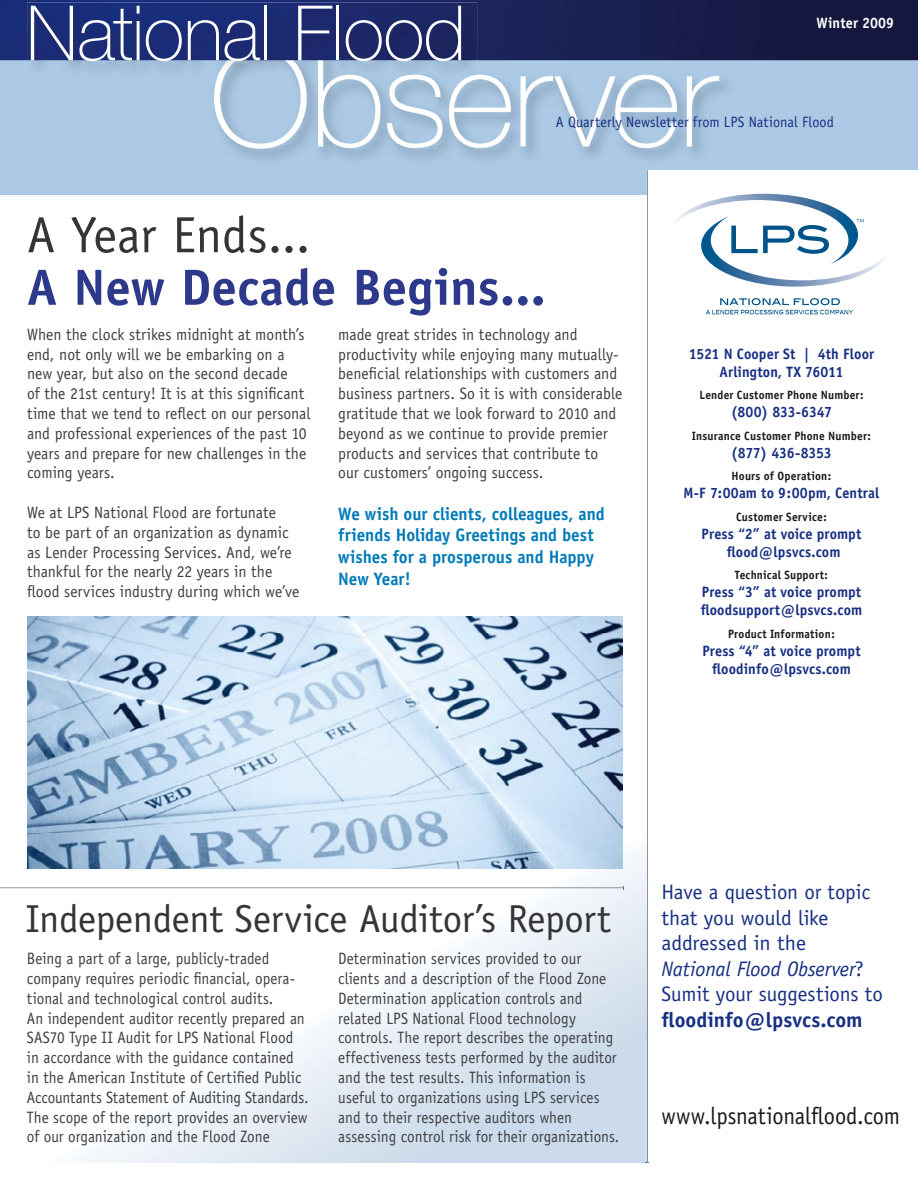
<style>
.page{position:relative;width:918px;height:1188px;background:#fff}
.page>*{position:absolute;margin:0;border:0;box-sizing:border-box;transform-origin:0 0}
.t1{font:100 136.35px "Helvetica Neue";letter-spacing:-.015em;color:#fff}
.t2{font:100 76.35px "Helvetica Neue";letter-spacing:-.015em;color:#fff}
.t3{font:700 51px "Officina Sans";letter-spacing:.005em;color:#2d3a8c}
.t4{font:51px "Officina Sans";letter-spacing:-.005em;color:#353436}
.t5{font:39px "Officina Sans";letter-spacing:-.01em;color:#353436}
.t6{font:24px "Officina Sans";color:#1c191a;scale:.94 1}
.t7{font:21px/25.5px "Officina Sans";letter-spacing:-.005em;color:#183083}
.t8{font:700 21px "Officina Sans";color:#183083}
.t9{font:700 18px/21.6px "Officina Sans";color:#007bb9;scale:.95 1}
.t10{font:16.5px/19.8px "Officina Sans";color:#3f3f41;scale:.92 1}
.t11{font:16.5px/19.8px "Officina Sans";color:#3f3f41;scale:.95 1}
.t12{font:700 15px/18px "Officina Sans";letter-spacing:.005em;color:#183083;text-align:center;scale:.95 1}
.t13{font:15px "Officina Sans";letter-spacing:.01em;color:#183083;scale:.95 1}
.t14{font:700 15px "Officina Sans";letter-spacing:-.02em;color:#183083;scale:.95 1}
.t15{font:700 15px "Officina Sans";letter-spacing:.01em;color:#fff;scale:.95 1}
.t16{font:700 12px "Officina Sans";letter-spacing:.015em;color:#1c191a;scale:.95 1}
.s1{font-style:italic}
</style>
<div class="page">
<svg style="left:19px;top:851px;width:628px;height:311px"></svg>
<div style="left:0;top:35px;width:918px;height:159px;background:#abc9e4"></div>
<img style="left:214px;top:60px;width:505px;height:89px">
<img style="left:0;top:0;width:918px;height:60px">
<img style="left:27px;top:2px;width:450px;height:69px">
<img style="left:214px;top:60px;width:263px;height:17px">
<div style="left:647px;top:170px;width:271px;height:95px;background:#fff"></div>
<hr style="left:0;top:887px;width:623px;height:1px;background:#727477">
<hr style="left:647px;top:170px;width:1px;height:992px;background:#727477">
<svg style="left:706px;top:298px;width:147px;height:16px"></svg>
<svg style="left:675px;top:194px;width:210px;height:93px"></svg>
<img style="left:27px;top:616px;width:596px;height:253px">
<h2 class="t2" style="left:26px;top:-9px;width:442px">National Flood</h2>
<p class="t15" style="left:817px;top:14px;width:83px">Winter 2009</p>
<h1 class="t1" style="left:210px;top:22px;width:509px">Observer</h1>
<p class="t13" style="left:556px;top:113px;width:294px">A Quarterly Newsletter from LPS National Flood</p>
<h3 class="t4" style="left:27px;top:205px;width:285px">A Year Ends...</h3>
<h3 class="t3" style="left:27px;top:256px;width:520px">A New Decade Begins...</h3>
<p class="t11" style="left:27px;top:324px;width:300px">When the clock strikes midnight at month’s end, not only will we be embarking on a new year, but also on the second decade<br>of the 21st century! It is at this significant time that we tend to reflect on our personal and professional experiences of the past 10 years and prepare for new challenges in the coming years.</p>
<p class="t11" style="left:27px;top:502px;width:288px">We at LPS National Flood are fortunate<br>to be part of an organization as dynamic as Lender Processing Services. And, we’re thankful for the nearly 22 years in the flood services industry during which we’ve</p>
<p class="t11" style="left:338px;top:324px;width:301px">made great strides in technology and productivity while enjoying many mutually&shy;beneficial relationships with customers and business partners. So it is with considerable gratitude that we look forward to 2010 and beyond as we continue to provide premier products and services that contribute to our customers’ ongoing success.</p>
<p class="t9" style="left:338px;top:503px;width:282px">We wish our clients, colleagues, and friends Holiday Greetings and best wishes for a prosperous and Happy<br>New Year!</p>
<p class="t12" style="left:689px;top:344px;width:197px">1521 N Cooper St | 4th Floor<br>Arlington, TX 76011</p>
<p class="t16" style="left:699px;top:388px;width:174px">Lender Customer Phone Number:</p>
<p class="t12" style="left:731px;top:403px;width:108px">(800) 833-6347</p>
<p class="t16" style="left:692px;top:428px;width:190px">Insurance Customer Phone Number:</p>
<p class="t14" style="left:731px;top:443px;width:107px">(877) 436-8353</p>
<p class="t16" style="left:732px;top:469px;width:106px">Hours of Operation:</p>
<p class="t12" style="left:684px;top:484px;width:208px">M-F 7:00am to 9:00pm, Central</p>
<p class="t16" style="left:736px;top:509px;width:97px">Customer Service:</p>
<p class="t12" style="left:702px;top:524px;width:170px">Press “2” at voice prompt flood@lpsvcs.com</p>
<p class="t16" style="left:735px;top:568px;width:99px">Technical Support:</p>
<p class="t12" style="left:701px;top:583px;width:172px;text-align:left">Press “3” at voice prompt floodsupport@lpsvcs.com</p>
<p class="t16" style="left:728px;top:626px;width:114px">Product Information:</p>
<p class="t12" style="left:702px;top:641px;width:168px">Press “4” at voice prompt floodinfo@lpsvcs.com</p>
<h3 class="t5" style="left:26px;top:896px;width:587px">Independent Service Auditor’s Report</h3>
<p class="t10" style="left:27px;top:949px;width:308px">Being a part of a large, publicly-traded company requires periodic financial, opera&shy;tional and technological control audits.<br>An independent auditor recently prepared an SAS70 Type II Audit for LPS National Flood in accordance with the guidance contained in the American Institute of Certified Public Accountants Statement of Auditing Standards.<br>The scope of the report provides an overview of our organization and the Flood Zone</p>
<p class="t10" style="left:338px;top:949px;width:307px">Determination services provided to our clients and a description of the Flood Zone Determination application controls and related LPS National Flood technology controls. The report describes the operating effectiveness tests performed by the auditor and the test results. This information is useful to organizations using LPS services and to their respective auditors when assessing control risk for their organizations.</p>
<p class="t7" style="left:661px;top:880px;width:223px">Have a question or topic that you would like addressed in the<br><span class="s1">National Flood Observer</span>?<br>Sumit your suggestions to</p>
<p class="t8" style="left:661px;top:1007px;width:203px">floodinfo@lpsvcs.com</p>
<h3 class="t6" style="left:661px;top:1102px;width:255px">www.lpsnationalflood.com</h3>
</div>
